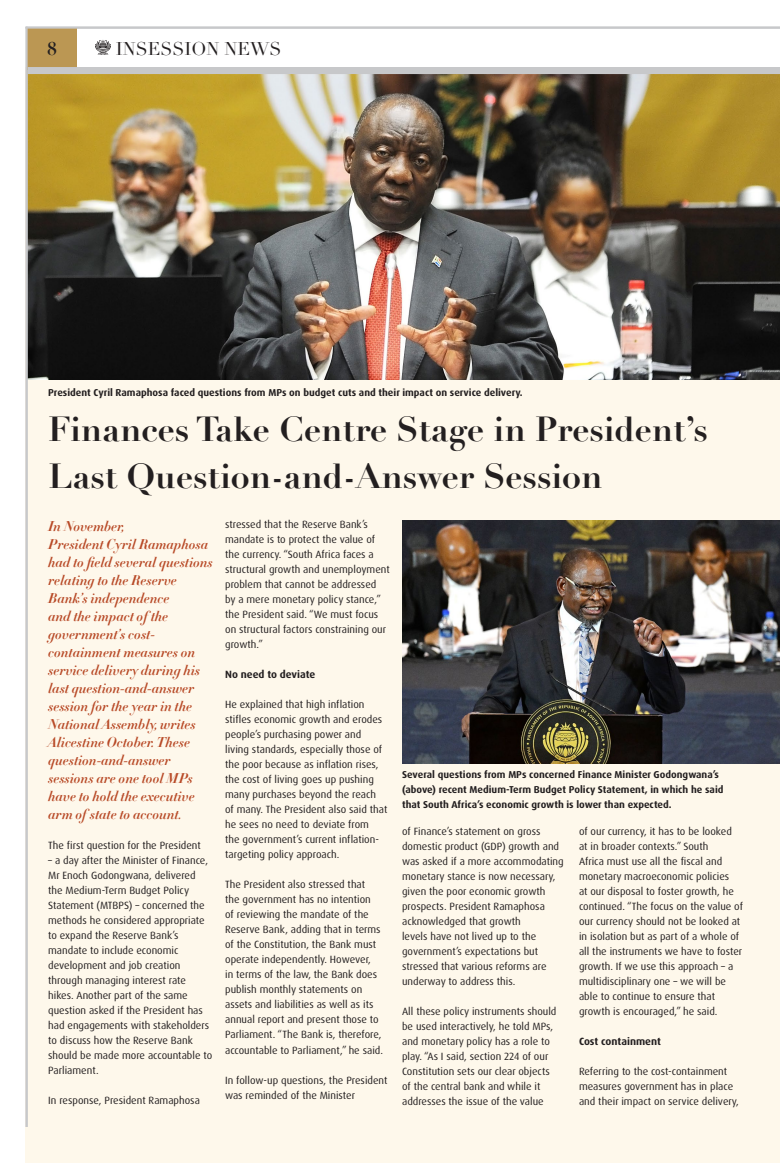
<style>
.page{position:relative;width:780px;height:1163px;background:#fff}
.page>*{position:absolute;margin:0;border:0;box-sizing:border-box;transform-origin:0 0}
.t1{font:700 34px/47px "Didot";color:#231f20}
.t2{font:18px "Didot";color:#231f20}
.t3{font:700 18px "Didot";color:#231f20}
.BLURB{font:14px/18px "Didot HTF B16 Bold Ital";color:#b84a27}
.t4{font:10.5px/15px "Dax Pro";color:#231f20}
.t5{font:700 10.5px "Dax Pro";color:#231f20}
.Default{font:700 10px/15px "Dax Pro";color:#231f20}
</style>
<div class="page">
<div style="left:26px;top:67px;width:754px;height:1095px;background:#fef8eb"></div>
<img style="left:28px;top:74px;width:752px;height:305px">
<img style="left:402px;top:520px;width:378px;height:243px">
<svg style="left:95px;top:40px;width:16px;height:15px"></svg>
<div style="left:27px;top:27px;width:50px;height:43px;background:#bb9753"></div>
<div style="left:28px;top:67px;width:752px;height:7px;background:#c7c8ca"></div>
<hr style="left:26px;top:27px;width:2px;height:1099px;background:#c7c8ca">
<hr style="left:26px;top:27px;width:754px;height:2px;background:#c7c8ca">
<h2 class="t3" style="left:47px;top:38px;width:12px">8</h2>
<h2 class="t2" style="left:116px;top:38px;width:167px">INSESSION NEWS</h2>
<p class="Default" style="left:48px;top:385px;width:476px">President Cyril Ramaphosa faced questions from MPs on budget cuts and their impact on service delivery.</p>
<p class="t1" style="left:48px;top:405px;width:661px">Finances Take Centre Stage in President’s<br>Last Question-and-Answer Session</p>
<p class="BLURB" style="left:48px;top:517px;width:78px">In November,</p>
<p class="BLURB" style="left:48px;top:535px;width:166px">President Cyril Ramaphosa had to field several questions relating to the Reserve<br>Bank’s independence<br>and the impact of the government’s cost&shy;containment measures on service delivery during his last question-and-answer session for the year in the<br>National Assembly, writes<br>Alicestine October. These question-and-answer sessions are one tool MPs have to hold the executive arm of state to account.</p>
<p class="t4" style="left:48px;top:837px;width:154px">The first question for the President</p>
<p class="t4" style="left:48px;top:852px;width:165px">– a day after the Minister of Finance,<br>Mr Enoch Godongwana, delivered the Medium-Term Budget Policy<br>Statement (MTBPS) – concerned the methods he considered appropriate to expand the Reserve Bank’s mandate to include economic development and job creation through managing interest rate hikes. Another part of the same question asked if the President has had engagements with stakeholders to discuss how the Reserve Bank should be made more accountable to<br>Parliament.</p>
<p class="t4" style="left:48px;top:1093px;width:153px">In response, President Ramaphosa</p>
<p class="t4" style="left:225px;top:517px;width:166px">stressed that the Reserve Bank’s mandate is to protect the value of the currency. “South Africa faces a structural growth and unemployment problem that cannot be addressed<br>by a mere monetary policy stance,” the President said. “We must focus on structural factors constraining our growth.”</p>
<p class="t5" style="left:225px;top:667px;width:92px">No need to deviate</p>
<p class="t4" style="left:225px;top:697px;width:164px">He explained that high inflation stifles economic growth and erodes people’s purchasing power and living standards, especially those of the poor because as inflation rises, the cost of living goes up pushing many purchases beyond the reach of many. The President also said that he sees no need to deviate from<br>the government’s current inflation&shy;targeting policy approach.</p>
<p class="t4" style="left:225px;top:877px;width:159px">The President also stressed that<br>the government has no intention<br>of reviewing the mandate of the Reserve Bank, adding that in terms of the Constitution, the Bank must operate independently. However,<br>in terms of the law, the Bank does publish monthly statements on assets and liabilities as well as its annual report and present those to Parliament. “The Bank is, therefore, accountable to Parliament,” he said.</p>
<p class="t4" style="left:225px;top:1072px;width:164px">In follow-up questions, the President was reminded of the Minister</p>
<p class="Default" style="left:402px;top:766px;width:323px">Several questions from MPs concerned Finance Minister Godongwana’s (above) recent Medium-Term Budget Policy Statement, in which he said that South Africa’s economic growth is lower than expected.</p>
<p class="t4" style="left:402px;top:823px;width:163px">of Finance’s statement on gross domestic product (GDP) growth and was asked if a more accommodating monetary stance is now necessary, given the poor economic growth prospects. President Ramaphosa acknowledged that growth<br>levels have not lived up to the government’s expectations but stressed that various reforms are underway to address this.</p>
<p class="t4" style="left:402px;top:1003px;width:156px">All these policy instruments should be used interactively, he told MPs, and monetary policy has a role to play. “As I said, section 224 of our Constitution sets our clear objects of the central bank and while it addresses the issue of the value</p>
<p class="t4" style="left:579px;top:823px;width:165px">of our currency, it has to be looked at in broader contexts.” South<br>Africa must use all the fiscal and monetary macroeconomic policies<br>at our disposal to foster growth, he continued. “The focus on the value of our currency should not be looked at in isolation but as part of a whole of all the instruments we have to foster growth. If we use this approach – a multidisciplinary one – we will be able to continue to ensure that growth is encouraged,” he said.</p>
<p class="t5" style="left:579px;top:1034px;width:83px">Cost containment</p>
<p class="t4" style="left:579px;top:1063px;width:161px">Referring to the cost-containment measures government has in place and their impact on service delivery,</p>
</div>
